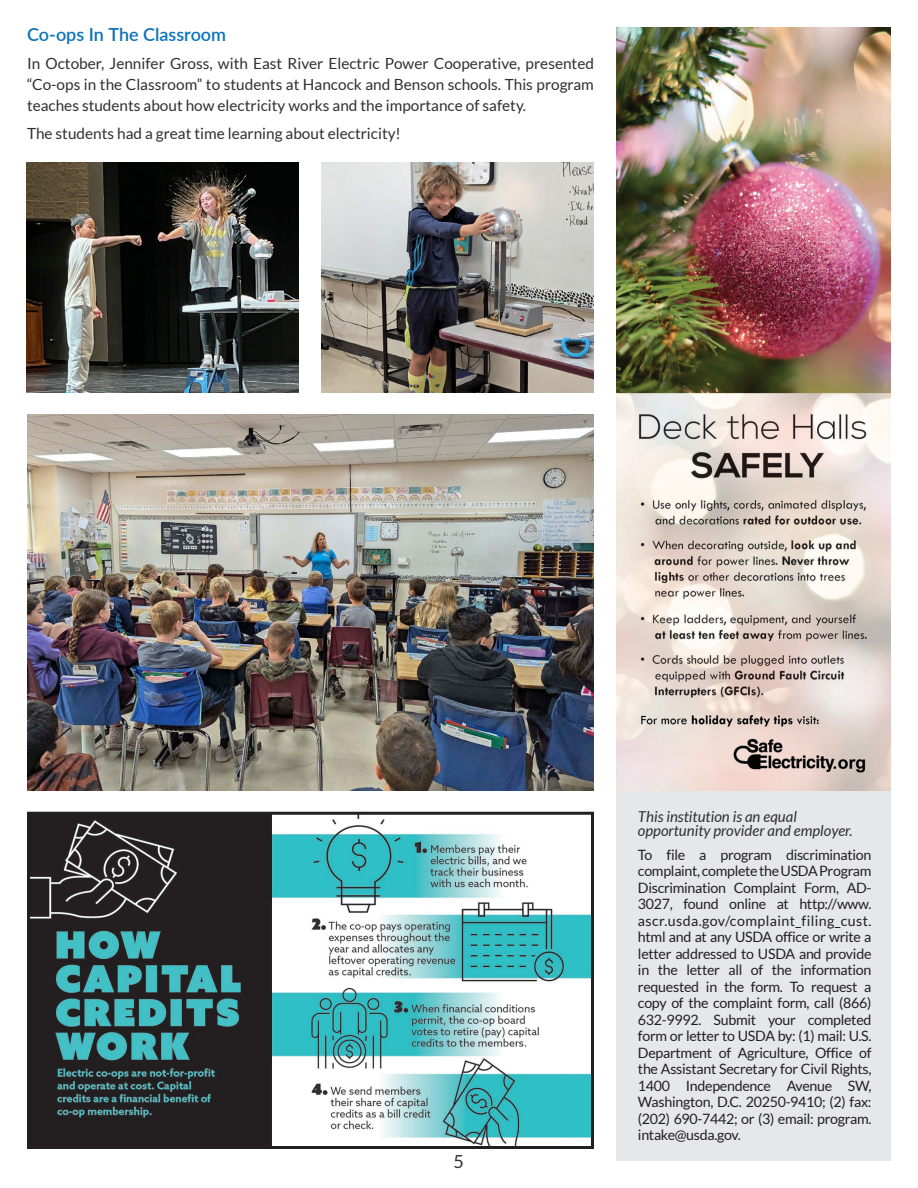
<style>
.page{position:relative;width:918px;height:1188px;background:#fff}
.page>*{position:absolute;margin:0;border:0;box-sizing:border-box;transform-origin:0 0}
.Titles{font:600 18px "Lato";color:#0b72ba}
.t1{font:18px "Lato";color:#312f30}
.Titles-2{font:15.3px/21px "Lato";color:#312f30;text-align:justify}
.USDA_Compliant_Paragraph{font:italic 15px/14.2px "Lato";color:#312f30}
.USDA_Compliant_Paragraph-2{font:14.25px/16.5px "Lato";letter-spacing:-.02em;color:#231f20;text-align:justify}
</style>
<div class="page">
<div style="left:616px;top:790px;width:275px;height:371px;background:#e6e7e9"></div>
<img style="left:616px;top:27px;width:275px;height:763px">
<img style="left:27px;top:162px;width:272px;height:231px">
<img style="left:321px;top:162px;width:273px;height:231px">
<img style="left:27px;top:414px;width:567px;height:376px">
<img style="left:31px;top:816px;width:559px;height:329px">
<div style="left:27px;top:812px;width:567px;height:337px;border:3px solid #231f20"></div>
<p class="Titles" style="left:27px;top:22px;width:201px">Co-ops In The Classroom</p>
<p class="Titles-2" style="left:27px;top:53px;width:569px">In October, Jennifer Gross, with East River Electric Power Cooperative, presented “Co-ops in the Classroom” to students at Hancock and Benson schools. This program teaches students about how electricity works and the importance of safety.</p>
<p class="Titles-2" style="left:27px;top:123px;width:375px">The students had a great time learning about electricity!</p>
<p class="t1" style="left:453px;top:1152px;width:12px">5</p>
<p class="USDA_Compliant_Paragraph" style="left:638px;top:810px;width:216px">This institution is an equal opportunity provider and employer.</p>
<p class="USDA_Compliant_Paragraph-2" style="left:638px;top:846px;width:235px">To file a program discrimination complaint, complete the USDA Program Discrimination Complaint Form, AD-3027, found online at http://www. ascr.usda.gov/complaint_filing_cust. html and at any USDA office or write a letter addressed to USDA and provide in the letter all of the information requested in the form. To request a copy of the complaint form, call (866)<br>632-9992. Submit your completed form or letter to USDA by: (1) mail: U.S.<br>Department of Agriculture, Office of the Assistant Secretary for Civil Rights, 1400 Independence Avenue SW, Washington, D.C. 20250-9410; (2) fax: (202) 690-7442; or (3) email: program. intake@usda.gov.</p>
</div>
